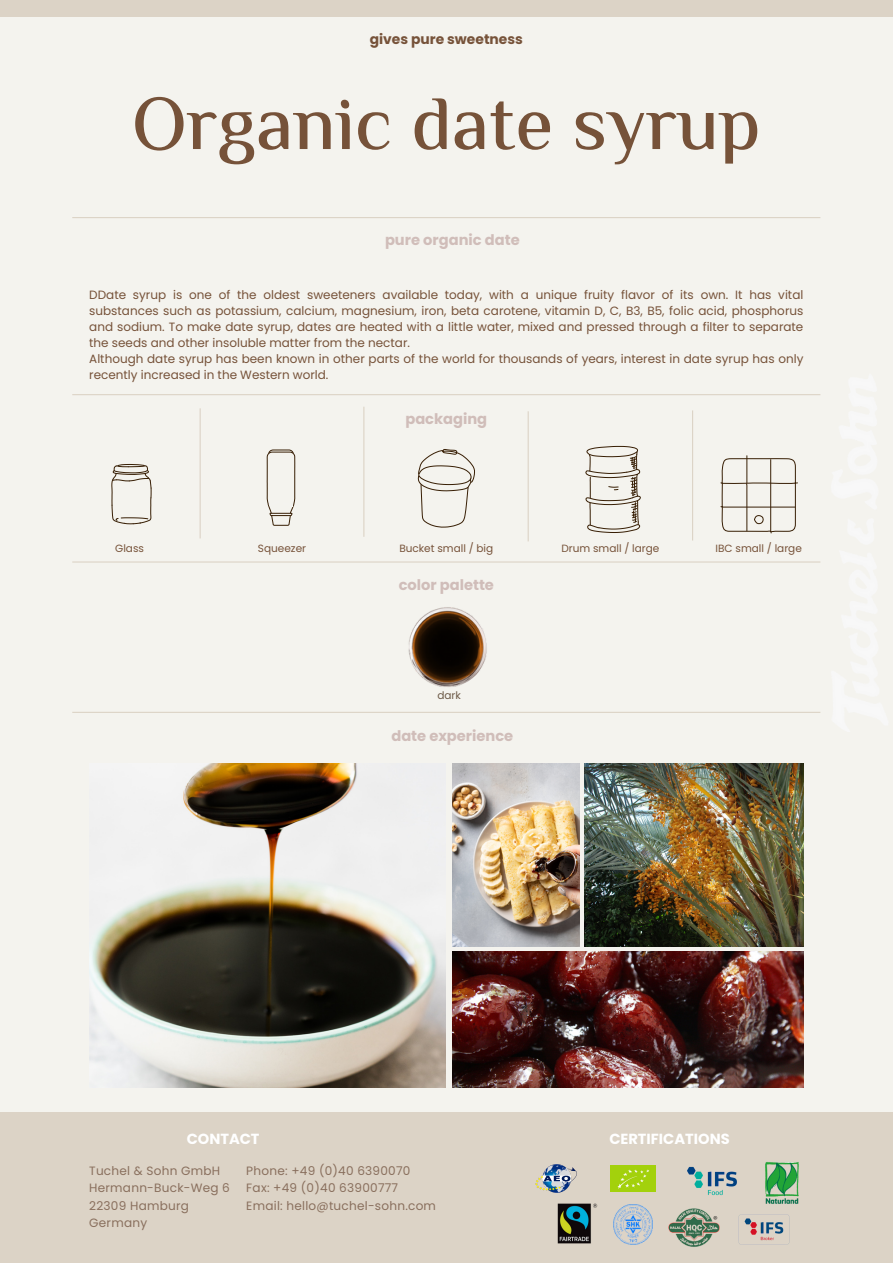
<style>
.page{position:relative;width:893px;height:1264px;background:#fff}
.page>*{position:absolute;margin:0;border:0;box-sizing:border-box;transform-origin:0 0}
.t1{font:500 76.65px "El Messiri";color:#765239}
.t2{font:700 14.7px "Poppins";color:#d0bdb9}
.t3{font:700 14.7px "Poppins";color:#fff}
.t4{font:700 13.8px "Poppins";color:#765239}
.t5{font:12px/16px "Poppins";color:#765239;text-align:justify}
.t6{font:12px/17.1px "Poppins";letter-spacing:.02em;color:#896f5d}
.t7{font:10.5px "Poppins";color:#765239}
.t8{font:10.5px "Poppins";color:#6b5845}
</style>
<div class="page">
<div style="left:0;top:0;width:892px;height:1262px;background:#f4f3ee"></div>
<img style="left:89px;top:763px;width:356px;height:324px">
<img style="left:585px;top:763px;width:218px;height:183px">
<img style="left:452px;top:951px;width:351px;height:136px">
<img style="left:452px;top:763px;width:127px;height:183px">
<hr style="left:72px;top:394px;width:748px;height:1px;background:#dcd3c6">
<hr style="left:72px;top:217px;width:748px;height:1px;background:#dcd3c6">
<hr style="left:72px;top:561px;width:748px;height:1px;background:#dcd3c6">
<hr style="left:72px;top:711px;width:748px;height:2px;background:#dcd3c6">
<div style="left:0;top:0;width:892px;height:16px;background:#dcd3c6"></div>
<div style="left:0;top:1112px;width:892px;height:150px;background:#dcd3c6"></div>
<img style="left:535px;top:1164px;width:42px;height:29px">
<img style="left:610px;top:1165px;width:45px;height:26px">
<img style="left:687px;top:1166px;width:50px;height:30px">
<img style="left:738px;top:1214px;width:52px;height:31px">
<img style="left:613px;top:1204px;width:39px;height:39px">
<img style="left:557px;top:1203px;width:41px;height:41px">
<img style="left:668px;top:1208px;width:52px;height:39px">
<img style="left:408px;top:607px;width:79px;height:80px">
<img style="left:765px;top:1162px;width:34px;height:42px">
<hr style="left:363px;top:406px;width:1px;height:131px;background:#dcd3c6">
<hr style="left:527px;top:411px;width:1px;height:130px;background:#dcd3c6">
<hr style="left:199px;top:408px;width:2px;height:130px;background:#dcd3c6">
<hr style="left:692px;top:410px;width:1px;height:130px;background:#dcd3c6">
<svg style="left:111px;top:464px;width:41px;height:61px"></svg>
<svg style="left:417px;top:449px;width:58px;height:79px"></svg>
<svg style="left:720px;top:456px;width:78px;height:78px"></svg>
<svg style="left:585px;top:445px;width:56px;height:88px"></svg>
<svg style="left:266px;top:449px;width:29px;height:77px"></svg>
<p class="t4" style="left:370px;top:30px;width:155px">gives pure sweetness</p>
<p class="t1" style="left:132px;top:78px;width:630px">Organic date syrup</p>
<p class="t2" style="left:385px;top:229px;width:136px">pure organic date</p>
<p class="t5" style="left:89px;top:287px;width:715px">DDate syrup is one of the oldest sweeteners available today, with a unique fruity flavor of its own. It has vital substances such as potassium, calcium, magnesium, iron, beta carotene, vitamin D, C, B3, B5, folic acid, phosphorus and sodium. To make date syrup, dates are heated with a little water, mixed and pressed through a filter to separate the seeds and other insoluble matter from the nectar.</p>
<p class="t5" style="left:89px;top:351px;width:715px">Although date syrup has been known in other parts of the world for thousands of years, interest in date syrup has only recently increased in the Western world.</p>
<p class="t2" style="left:405px;top:408px;width:83px">packaging</p>
<p class="t7" style="left:115px;top:541px;width:30px">Glass</p>
<p class="t7" style="left:258px;top:541px;width:50px">Squeezer</p>
<p class="t7" style="left:399px;top:541px;width:95px">Bucket small / big</p>
<p class="t7" style="left:561px;top:541px;width:99px">Drum small / large</p>
<p class="t7" style="left:715px;top:541px;width:88px">IBC small / large</p>
<p class="t2" style="left:398px;top:575px;width:97px">color palette</p>
<p class="t8" style="left:437px;top:688px;width:25px">dark</p>
<p class="t2" style="left:391px;top:725px;width:123px">date experience</p>
<p class="t3" style="left:187px;top:1128px;width:74px">CONTACT</p>
<p class="t3" style="left:609px;top:1128px;width:122px">CERTIFICATIONS</p>
<p class="t6" style="left:89px;top:1162px;width:132px">Tuchel &amp; Sohn GmbH</p>
<p class="t6" style="left:89px;top:1179px;width:142px">Hermann-Buck-Weg 6</p>
<p class="t6" style="left:89px;top:1196px;width:101px">22309 Hamburg<br>Germany</p>
<p class="t6" style="left:246px;top:1162px;width:166px">Phone: +49 (0)40 6390070</p>
<p class="t6" style="left:246px;top:1179px;width:153px">Fax: +49 (0)40 63900777</p>
<p class="t6" style="left:246px;top:1196px;width:191px">Email: hello@tuchel-sohn.com</p>
</div>
